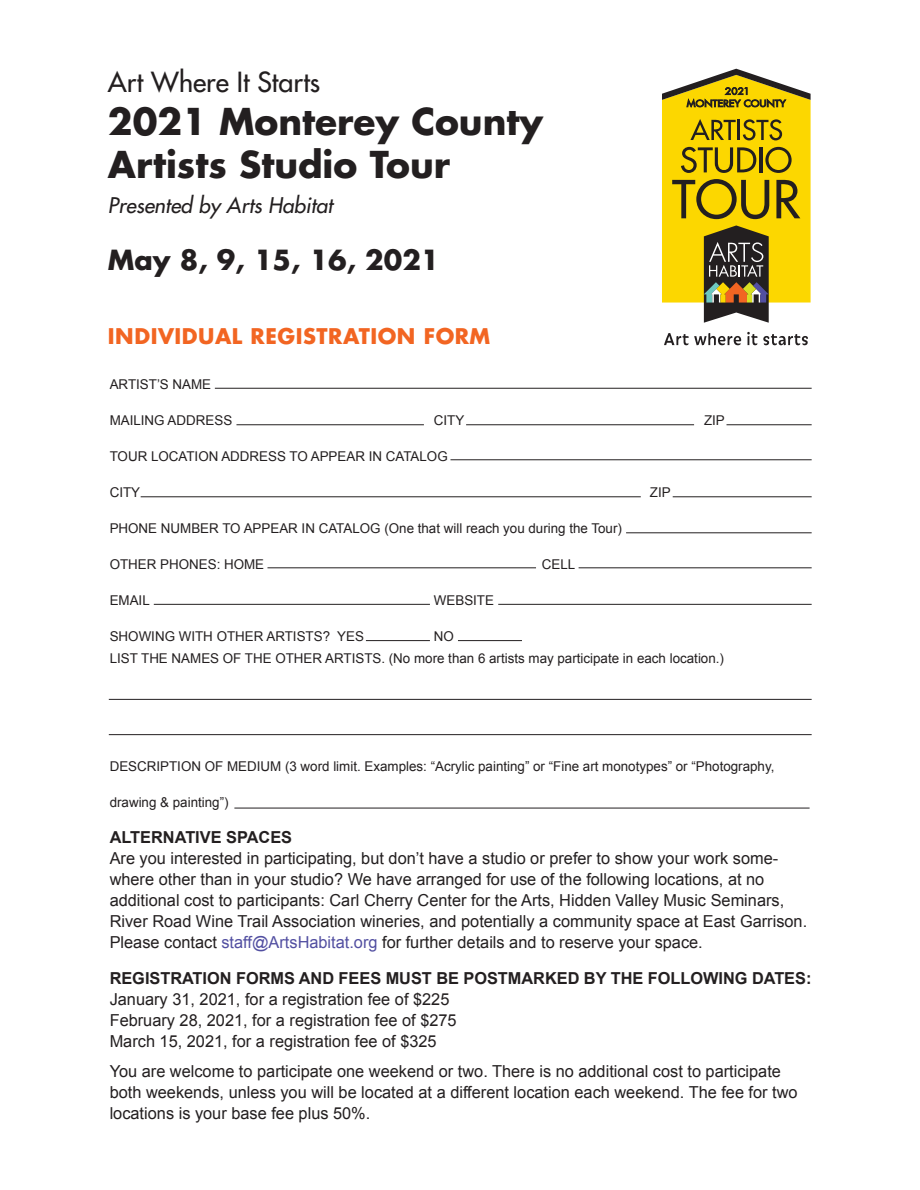
<style>
.page{position:relative;width:920px;height:1190px;background:#fff}
.page>*{position:absolute;margin:0;border:0;box-sizing:border-box;transform-origin:0 0}
.t1{font:700 36px/43.2px "Futura";color:#231f20}
.t2{font:700 27px "Futura";color:#231f20}
.t3{font:27px "Futura";color:#231f20}
.t4{font:700 21px "Futura";letter-spacing:.025em;color:#f26522}
.t5{font:italic 21px "Futura";color:#231f20}
.t6{font:16.5px/21px "Arial";color:#231f20}
.t7{font:700 16.5px "Arial";color:#231f20}
.t8{font:13.5px/22.5px "Arial";color:#231f20}
.s1{color:#524fa1}
</style>
<div class="page">
<svg style="left:664px;top:333px;width:24px;height:12px"></svg>
<svg style="left:694px;top:333px;width:47px;height:12px"></svg>
<svg style="left:747px;top:332px;width:10px;height:13px"></svg>
<svg style="left:763px;top:334px;width:44px;height:11px"></svg>
<svg style="left:662px;top:69px;width:148px;height:254px;background:#c7ae27"></svg>
<hr style="left:215px;top:388px;width:596px;height:1px;background:#231f20">
<hr style="left:236px;top:424px;width:188px;height:1px;background:#231f20">
<hr style="left:466px;top:424px;width:228px;height:1px;background:#231f20">
<hr style="left:726px;top:424px;width:85px;height:1px;background:#231f20">
<hr style="left:450px;top:459px;width:361px;height:1px;background:#231f20">
<hr style="left:141px;top:496px;width:499px;height:1px;background:#231f20">
<hr style="left:672px;top:496px;width:139px;height:1px;background:#231f20">
<hr style="left:626px;top:532px;width:185px;height:1px;background:#231f20">
<hr style="left:578px;top:567px;width:233px;height:1px;background:#231f20">
<hr style="left:267px;top:567px;width:269px;height:1px;background:#231f20">
<hr style="left:154px;top:604px;width:276px;height:1px;background:#231f20">
<hr style="left:366px;top:640px;width:64px;height:1px;background:#231f20">
<hr style="left:458px;top:640px;width:64px;height:1px;background:#231f20">
<hr style="left:498px;top:604px;width:313px;height:1px;background:#231f20">
<hr style="left:109px;top:699px;width:702px;height:1px;background:#231f20">
<hr style="left:109px;top:734px;width:702px;height:1px;background:#231f20">
<hr style="left:234px;top:807px;width:575px;height:1px;background:#231f20">
<h2 class="t3" style="left:108px;top:64px;width:214px">Art Where It Starts</h2>
<h1 class="t1" style="left:108px;top:99px;width:436px">2021 Monterey County<br>Artists Studio Tour</h1>
<p class="t5" style="left:108px;top:191px;width:226px">Presented by Arts Habitat</p>
<h2 class="t2" style="left:108px;top:241px;width:333px">May 8, 9, 15, 16, 2021</h2>
<p class="t4" style="left:108px;top:322px;width:384px">INDIVIDUAL REGISTRATION FORM</p>
<p class="t8" style="left:110px;top:373px;width:103px">ARTIST’S NAME</p>
<p class="t8" style="left:110px;top:409px;width:124px">MAILING ADDRESS</p>
<p class="t8" style="left:434px;top:409px;width:32px">CITY</p>
<p class="t8" style="left:704px;top:409px;width:22px">ZIP</p>
<p class="t8" style="left:110px;top:445px;width:339px">TOUR LOCATION ADDRESS TO APPEAR IN CATALOG</p>
<p class="t8" style="left:110px;top:481px;width:32px">CITY</p>
<p class="t8" style="left:650px;top:481px;width:22px">ZIP</p>
<p class="t8" style="left:110px;top:517px;width:513px">PHONE NUMBER TO APPEAR IN CATALOG (One that will reach you during the Tour)</p>
<p class="t8" style="left:110px;top:553px;width:156px">OTHER PHONES: HOME</p>
<p class="t8" style="left:542px;top:553px;width:35px">CELL</p>
<p class="t8" style="left:110px;top:589px;width:42px">EMAIL</p>
<p class="t8" style="left:434px;top:589px;width:62px">WEBSITE</p>
<p class="t8" style="left:110px;top:625px;width:256px">SHOWING WITH OTHER ARTISTS? YES</p>
<p class="t8" style="left:110px;top:625px;width:616px;text-indent:324px">NO<br>LIST THE NAMES OF THE OTHER ARTISTS. (No more than 6 artists may participate in each location.)</p>
<p class="t8" style="left:110px;top:755px;width:666px">DESCRIPTION OF MEDIUM (3 word limit. Examples: “Acrylic painting” or “Fine art monotypes” or “Photography,</p>
<p class="t8" style="left:110px;top:791px;width:120px">drawing &amp; painting”)</p>
<p class="t7" style="left:110px;top:826px;width:184px">ALTERNATIVE SPACES</p>
<p class="t6" style="left:110px;top:848px;width:699px">Are you interested in participating, but don’t have a studio or prefer to show your work some&shy;where other than in your studio? We have arranged for use of the following locations, at no additional cost to participants: Carl Cherry Center for the Arts, Hidden Valley Music Seminars, River Road Wine Trail Association wineries, and potentially a community space at East Garrison.<br>Please contact <span class="s1">staff@ArtsHabitat.org</span> for further details and to reserve your space.</p>
<p class="t7" style="left:110px;top:967px;width:703px">REGISTRATION FORMS AND FEES MUST BE POSTMARKED BY THE FOLLOWING DATES:</p>
<p class="t6" style="left:110px;top:989px;width:348px">January 31, 2021, for a registration fee of $225<br>February 28, 2021, for a registration fee of $275<br>March 15, 2021, for a registration fee of $325</p>
<p class="t6" style="left:110px;top:1061px;width:689px">You are welcome to participate one weekend or two. There is no additional cost to participate both weekends, unless you will be located at a different location each weekend. The fee for two locations is your base fee plus 50%.</p>
</div>
